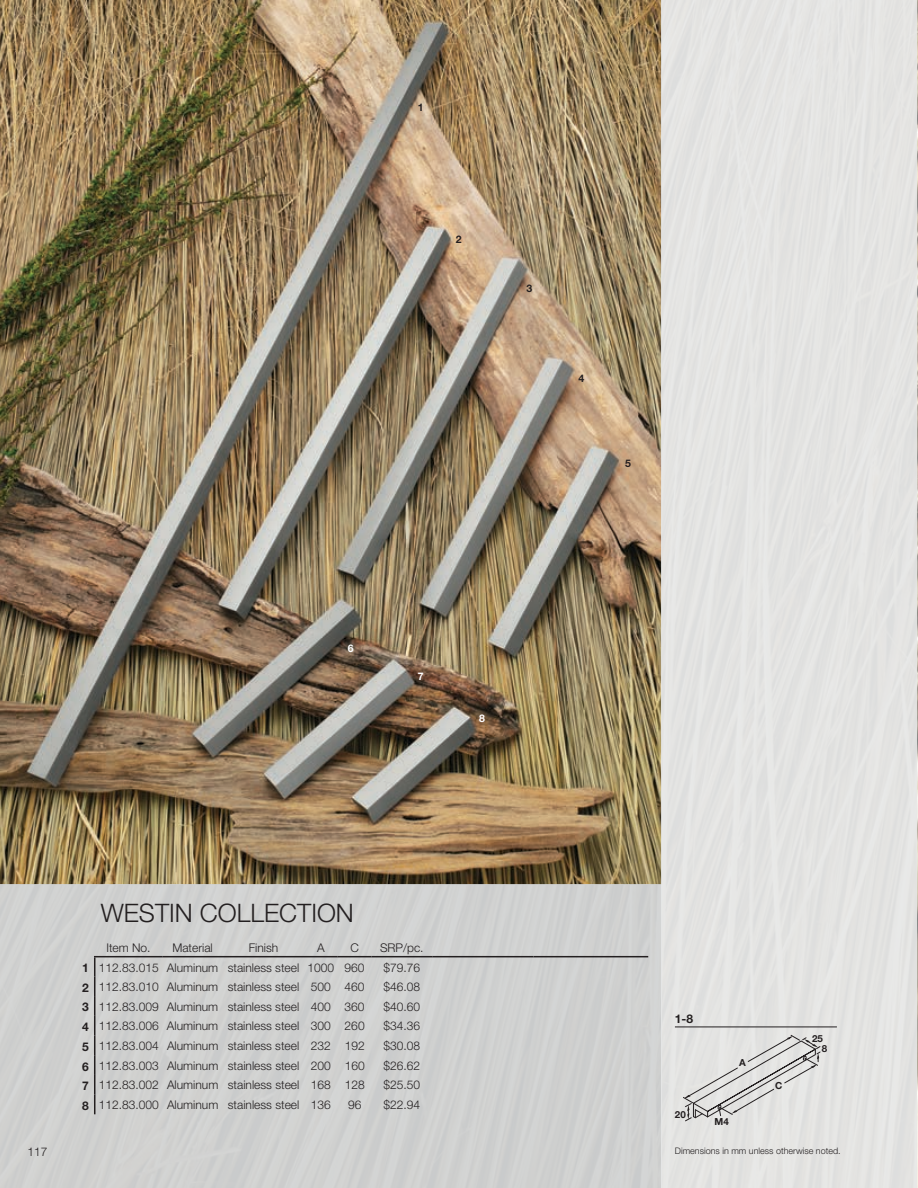
<style>
.page{position:relative;width:918px;height:1188px;background:#fff}
.page>*{position:absolute;margin:0;border:0;box-sizing:border-box;transform-origin:0 0}
.t1{font:300 25.5px "Helvetica Neue";color:#231f20}
.t2{font:300 12px "Helvetica Neue";color:#231f20}
.t3{font:700 12px "Helvetica Neue";color:#231f20}
.t4{font:700 10.5px "Helvetica Neue";color:#231f20}
.t5{font:700 10.5px "Helvetica Neue";color:#fff}
.t6{font:700 9.75px/10.4px "Helvetica Neue";color:#231f20}
.t7{font:300 9px "Helvetica Neue";color:#231f20}
.s1{font-weight:700}
</style>
<div class="page">
<img style="left:0;top:0;width:662px;height:884px">
<div style="left:0;top:884px;width:662px;height:304px;background:#d1d3d4"></div>
<div style="left:662px;top:0;width:255px;height:1188px;background:#e7e8e8"></div>
<hr style="left:94px;top:956px;width:68px;height:1px;background:#231f20">
<hr style="left:162px;top:956px;width:61px;height:1px;background:#231f20">
<hr style="left:223px;top:956px;width:81px;height:1px;background:#231f20">
<hr style="left:304px;top:956px;width:34px;height:1px;background:#231f20">
<hr style="left:338px;top:956px;width:33px;height:1px;background:#231f20">
<hr style="left:371px;top:956px;width:61px;height:1px;background:#231f20">
<hr style="left:432px;top:956px;width:101px;height:1px;background:#231f20">
<hr style="left:533px;top:956px;width:115px;height:1px;background:#231f20">
<svg style="left:94px;top:957px;width:1px;height:157px"></svg>
<hr style="left:675px;top:1027px;width:162px;height:1px;background:#231f20">
<svg style="left:683px;top:1035px;width:138px;height:86px"></svg>
<p class="t4" style="left:418px;top:101px;width:7px">1</p>
<p class="t4" style="left:456px;top:233px;width:7px">2</p>
<p class="t4" style="left:527px;top:281px;width:7px">3</p>
<p class="t4" style="left:579px;top:372px;width:7px">4</p>
<p class="t4" style="left:625px;top:457px;width:7px">5</p>
<p class="t5" style="left:348px;top:642px;width:7px">6</p>
<p class="t5" style="left:418px;top:670px;width:7px">7</p>
<p class="t5" style="left:479px;top:712px;width:7px">8</p>
<h1 class="t1" style="left:101px;top:898px;width:255px">WESTIN COLLECTION</h1>
<p class="t2" style="left:106px;top:940px;width:46px">Item No.</p>
<p class="t2" style="left:172px;top:940px;width:42px">Material</p>
<p class="t2" style="left:249px;top:940px;width:31px">Finish</p>
<p class="t2" style="left:317px;top:940px;width:9px">A</p>
<p class="t2" style="left:350px;top:940px;width:10px">C</p>
<p class="t2" style="left:380px;top:940px;width:45px">SRP/pc.</p>
<p class="t2" style="left:82px;top:960px;width:284px"><span class="s1">1</span> 112.83.015 Aluminum stainless steel 1000 960</p>
<p class="t2" style="left:384px;top:960px;width:38px">$79.76</p>
<p class="t2" style="left:82px;top:979px;width:284px"><span class="s1">2</span> 112.83.010 Aluminum stainless steel 500 460</p>
<p class="t2" style="left:384px;top:979px;width:38px">$46.08</p>
<p class="t2" style="left:82px;top:999px;width:284px"><span class="s1">3</span> 112.83.009 Aluminum stainless steel 400 360</p>
<p class="t2" style="left:384px;top:999px;width:38px">$40.60</p>
<p class="t2" style="left:82px;top:1019px;width:284px"><span class="s1">4</span> 112.83.006 Aluminum stainless steel 300 260</p>
<p class="t2" style="left:384px;top:1019px;width:38px">$34.36</p>
<p class="t2" style="left:82px;top:1038px;width:284px"><span class="s1">5</span> 112.83.004 Aluminum stainless steel 232 192</p>
<p class="t2" style="left:384px;top:1038px;width:38px">$30.08</p>
<p class="t2" style="left:82px;top:1058px;width:284px"><span class="s1">6</span> 112.83.003 Aluminum stainless steel 200 160</p>
<p class="t2" style="left:384px;top:1058px;width:38px">$26.62</p>
<p class="t2" style="left:82px;top:1078px;width:284px"><span class="s1">7</span> 112.83.002 Aluminum stainless steel 168 128</p>
<p class="t2" style="left:384px;top:1078px;width:38px">$25.50</p>
<p class="t2" style="left:82px;top:1098px;width:250px"><span class="s1">8</span> 112.83.000 Aluminum stainless steel 136</p>
<p class="t2" style="left:348px;top:1098px;width:15px">96</p>
<p class="t2" style="left:384px;top:1098px;width:38px">$22.94</p>
<p class="t3" style="left:675px;top:1011px;width:20px">1-8</p>
<p class="t6" style="left:675px;top:1110px;width:12px">20</p>
<p class="t6" style="left:739px;top:1058px;width:8px">A</p>
<p class="t6" style="left:715px;top:1116px;width:16px">M4</p>
<p class="t6" style="left:775px;top:1080px;width:9px">C</p>
<p class="t6" style="left:822px;top:1033px;width:7px;text-indent:-10px">25<br>8</p>
<p class="t2" style="left:27px;top:1144px;width:22px">117</p>
<p class="t7" style="left:675px;top:1145px;width:167px">Dimensions in mm unless otherwise noted.</p>
</div>
